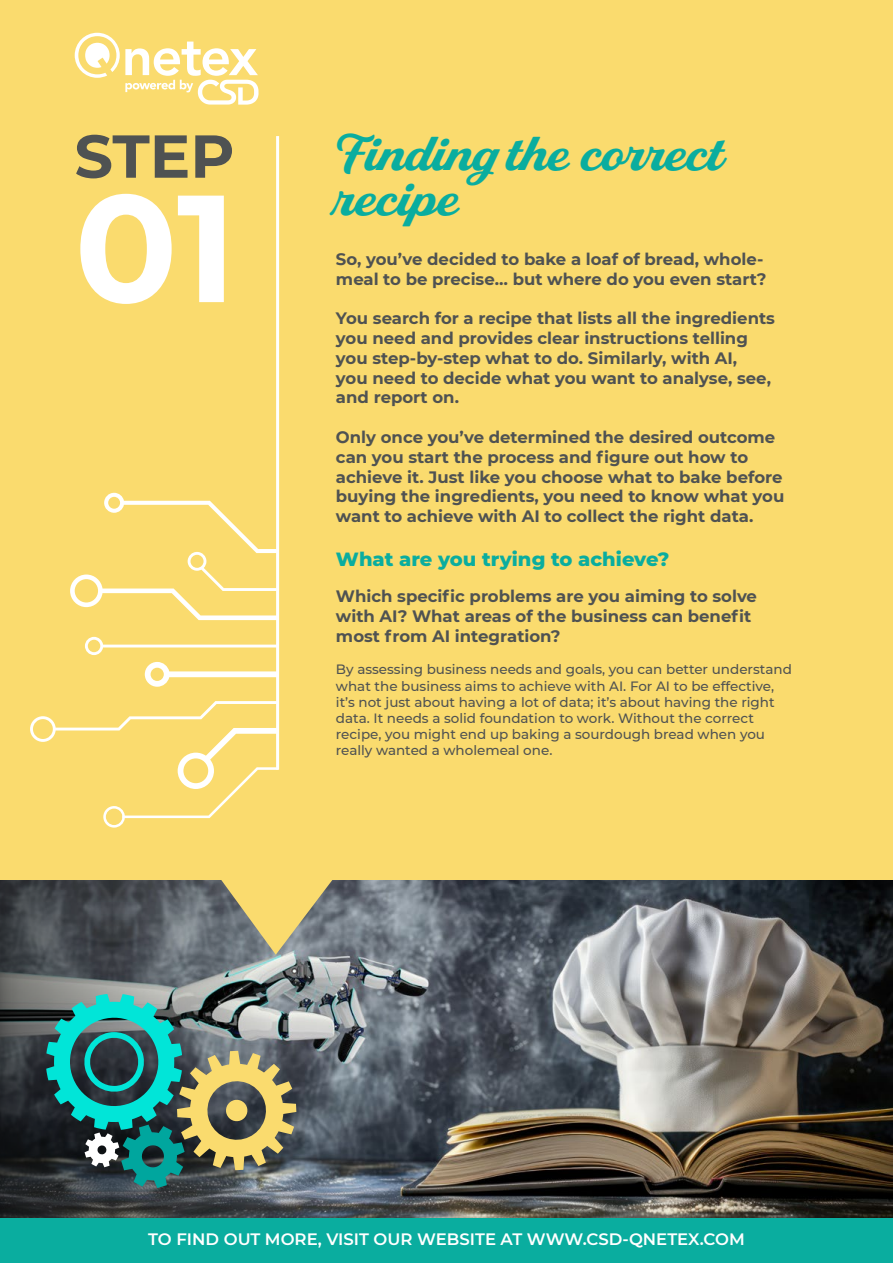
<style>
.page{position:relative;width:893px;height:1263px;background:#fff}
.page>*{position:absolute;margin:0;border:0;box-sizing:border-box;transform-origin:0 0}
.t1{font:700 152.1px "Montserrat";color:#fff}
.t2{font:700 60.45px "Montserrat";color:#4f5252}
.t3{font:700 49.5px/45px "Stash";color:#0aad9f}
.t4{font:800 19.5px "Montserrat";color:#0aad9f}
.t5{font:700 16.5px/19.8px "Montserrat";color:#4f5252}
.t6{font:600 16.5px "Montserrat";color:#fff}
.t7{font:500 13.5px/16.2px "Montserrat";color:#4f5252}
</style>
<div class="page">
<div style="left:0;top:0;width:893px;height:880px;background:#fadb6e"></div>
<img style="left:279px;top:880px;width:614px;height:338px">
<svg style="left:0;top:880px;width:279px;height:338px"></svg>
<svg style="left:46px;top:994px;width:250px;height:194px"></svg>
<svg style="left:85px;top:637px;width:191px;height:18px"></svg>
<svg style="left:145px;top:662px;width:131px;height:25px"></svg>
<svg style="left:30px;top:701px;width:246px;height:127px"></svg>
<svg style="left:70px;top:493px;width:206px;height:127px"></svg>
<hr style="left:276px;top:136px;width:3px;height:634px;background:#fff">
<svg style="left:218px;top:880px;width:117px;height:75px"></svg>
<div style="left:0;top:1218px;width:893px;height:45px;background:#0aad9f"></div>
<svg style="left:75px;top:33px;width:184px;height:72px"></svg>
<h2 class="t2" style="left:74px;top:113px;width:162px">STEP</h2>
<h1 class="t1" style="left:74px;top:138px;width:164px">01</h1>
<h3 class="t3" style="left:336px;top:133px;width:390px">Finding the correct recipe</h3>
<p class="t5" style="left:336px;top:248px;width:432px">So, you’ve decided to bake a loaf of bread, whole&shy;meal to be precise… but where do you even start?</p>
<p class="t5" style="left:336px;top:308px;width:441px">You search for a recipe that lists all the ingredients you need and provides clear instructions telling you step-by-step what to do. Similarly, with AI,<br>you need to decide what you want to analyse, see, and report on.</p>
<p class="t5" style="left:336px;top:426px;width:450px">Only once you’ve determined the desired outcome can you start the process and figure out how to achieve it. Just like you choose what to bake before buying the ingredients, you need to know what you want to achieve with AI to collect the right data.</p>
<p class="t4" style="left:336px;top:545px;width:335px">What are you trying to achieve?</p>
<p class="t5" style="left:336px;top:586px;width:423px">Which specific problems are you aiming to solve with AI? What areas of the business can benefit most from AI integration?</p>
<p class="t7" style="left:336px;top:661px;width:458px">By assessing business needs and goals, you can better understand what the business aims to achieve with AI. For AI to be effective, it’s not just about having a lot of data; it’s about having the right data. It needs a solid foundation to work. Without the correct recipe, you might end up baking a sourdough bread when you really wanted a wholemeal one.</p>
<p class="t6" style="left:148px;top:1227px;width:598px">TO FIND OUT MORE, VISIT OUR WEBSITE AT WWW.CSD-QNETEX.COM</p>
</div>
